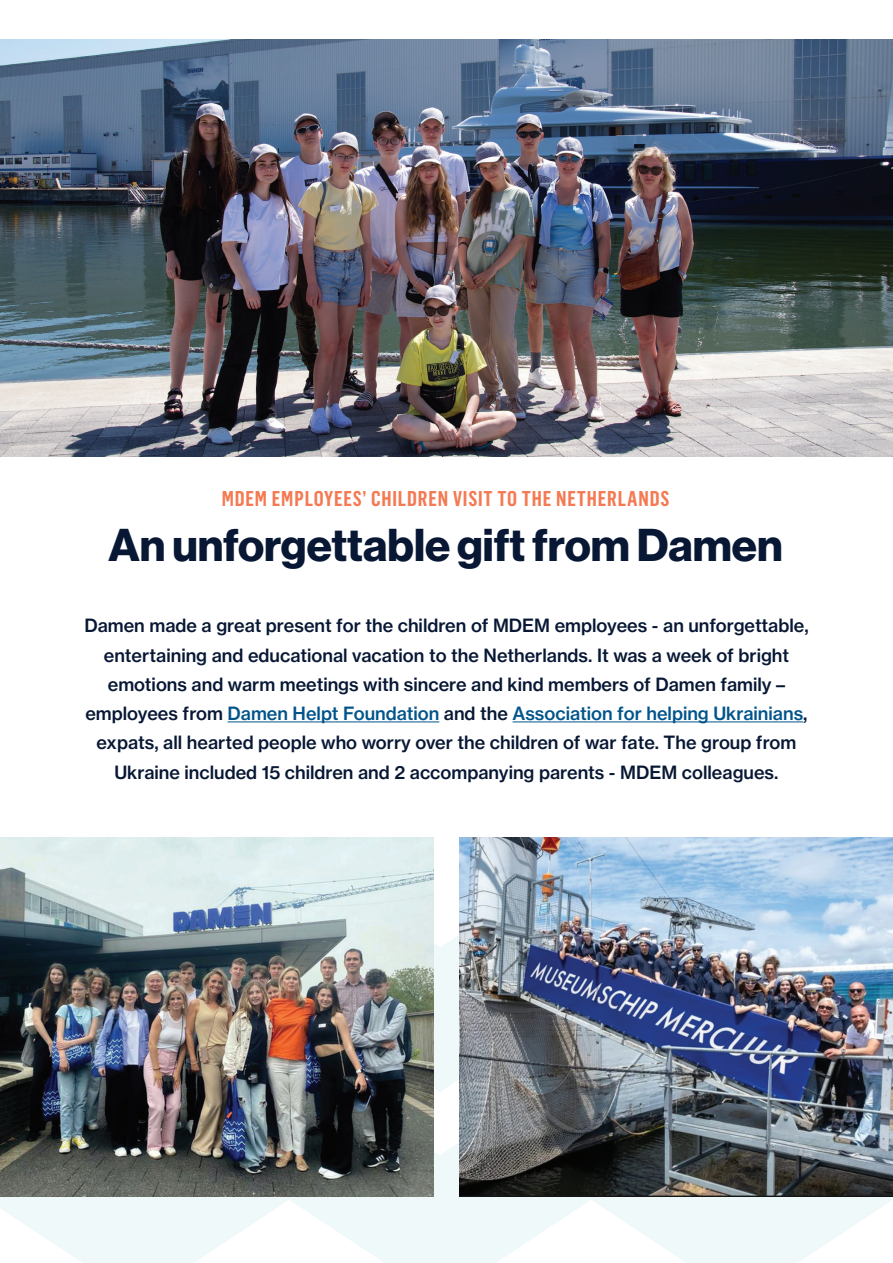
<style>
.page{position:relative;width:893px;height:1263px;background:#fff}
.page>*{position:absolute;margin:0;border:0;box-sizing:border-box;transform-origin:0 0}
.t1{font:45px "N Haas Grotesk DS Pro 75 Bd";color:#071734}
.t2{font:600 21px "Flama Cond";letter-spacing:.04em;color:#f47a53}
.t3{font:18px/29.2px "N Haas Grotesk TX Pro 65 Md";color:#071734;text-align:center}
.s1{color:#00548b}
</style>
<div class="page">
<svg style="left:0;top:935px;width:893px;height:328px;fill:#f0f9fa"></svg>
<img style="left:0;top:40px;width:893px;height:417px">
<hr style="left:228px;top:721px;width:211px;height:1px;background:#00548b">
<hr style="left:513px;top:721px;width:290px;height:1px;background:#00548b">
<img style="left:0;top:837px;width:434px;height:360px">
<img style="left:459px;top:837px;width:434px;height:360px">
<p class="t2" style="left:222px;top:484px;width:449px">MDEM EMPLOYEES’ CHILDREN VISIT TO THE NETHERLANDS</p>
<h1 class="t1" style="left:108px;top:518px;width:676px">An unforgettable gift from Damen</h1>
<p class="t3" style="left:84px;top:611px;width:726px">Damen made a great present for the children of MDEM employees - an unforgettable, entertaining and educational vacation to the Netherlands. It was a week of bright emotions and warm meetings with sincere and kind members of Damen family – employees from <span class="s1">Damen Helpt Foundation</span> and the <span class="s1">Association for helping Ukrainians</span>, expats, all hearted people who worry over the children of war fate. The group from Ukraine included 15 children and 2 accompanying parents - MDEM colleagues.</p>
</div>
